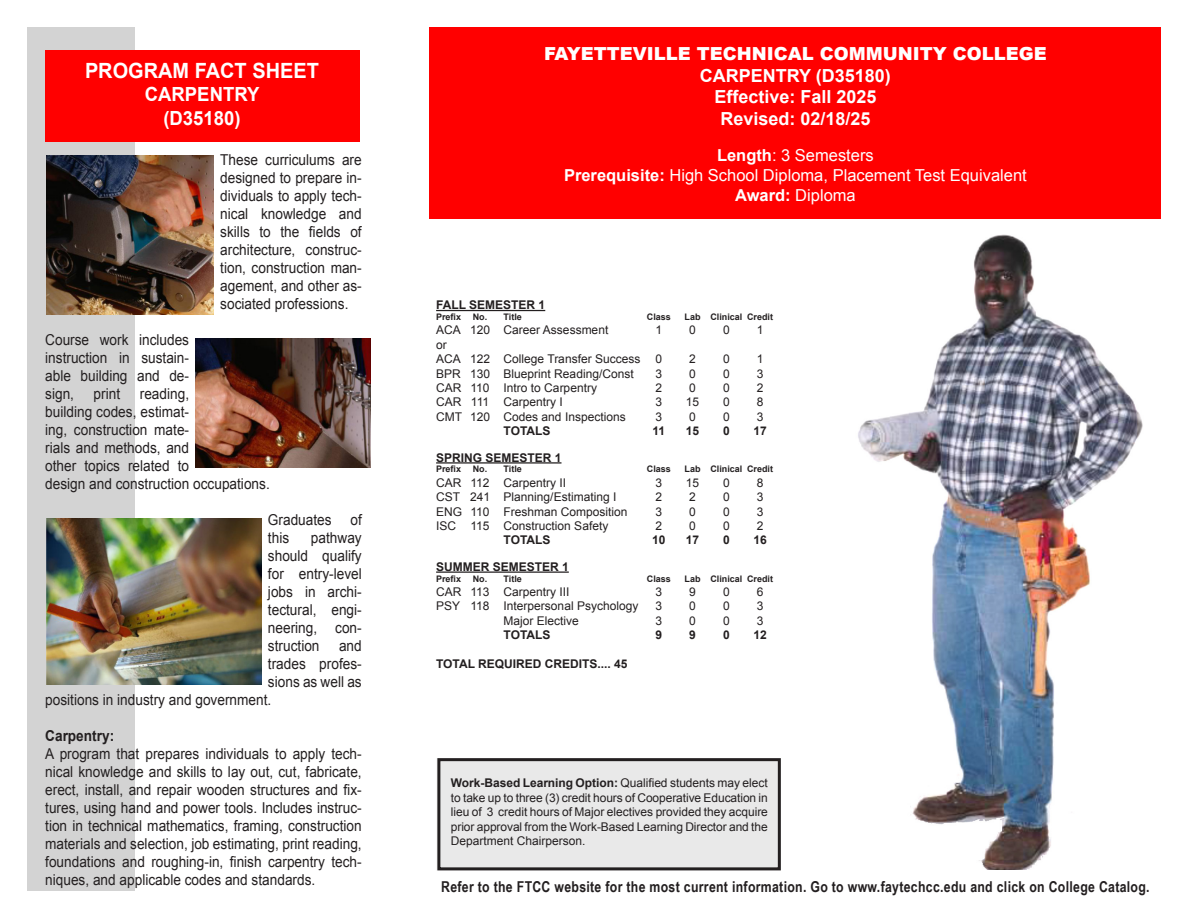
<style>
.page{position:relative;width:1188px;height:918px;background:#fff}
.page>*{position:absolute;margin:0;border:0;box-sizing:border-box;transform-origin:0 0}
.t1{font:700 21px "Arial";color:#fff;scale:.95 1}
.t2{font:700 19.5px/23.4px "Arial";color:#fff;text-align:center;scale:.95 1}
.t3{font:700 18px/21.6px "Arial";color:#fff;text-align:center}
.t4{font:900 18px "Arial";color:#fff}
.t5{font:16.5px/19.8px "Arial";color:#fff;text-align:center}
.t6{font:15px/18px "Arial";color:#231f20;text-align:justify;scale:.91 1}
.t7{font:700 15px "Arial Narrow";letter-spacing:.02em;color:#231f20}
.t8{font:700 15px "Arial";color:#231f20;scale:.91 1}
.t9{font:12px/14.4px "Arial";color:#231f20;text-align:justify}
.t10{font:700 12px "Arial";color:#231f20}
.t11{font:700 9px "Arial";color:#231f20}
.s1{font-weight:700}
</style>
<div class="page">
<img style="left:858px;top:234px;width:285px;height:636px">
<div style="left:27px;top:27px;width:108px;height:864px;background:#d3d3d3"></div>
<div style="left:45px;top:50px;width:314px;height:91px;background:#f00"></div>
<img style="left:196px;top:339px;width:175px;height:128px">
<div style="left:430px;top:28px;width:731px;height:191px;background:#f00"></div>
<img style="left:47px;top:518px;width:214px;height:167px">
<img style="left:47px;top:155px;width:167px;height:160px">
<div style="left:438px;top:760px;width:341px;height:109px;background:#e9e9e9"></div>
<div style="left:437px;top:758px;width:344px;height:112px;border:3px solid #231f20"></div>
<hr style="left:436px;top:310px;width:109px;height:1px;background:#231f20">
<hr style="left:436px;top:462px;width:126px;height:2px;background:#231f20">
<hr style="left:436px;top:571px;width:133px;height:2px;background:#231f20">
<h1 class="t1" style="left:85px;top:56px;width:248px">PROGRAM FACT SHEET</h1>
<h2 class="t2" style="left:145px;top:83px;width:122px">CARPENTRY (D35180)</h2>
<p class="t6" style="left:220px;top:151px;width:157px">These curriculums are designed to prepare in&shy;dividuals to apply tech&shy;nical knowledge and skills to the fields of architecture, construc&shy;tion, construction man&shy;agement, and other as&shy;sociated professions.</p>
<p class="t6" style="left:45px;top:331px;width:160px">Course work includes instruction in sustain&shy;able building and de&shy;sign,</p>
<p class="t6" style="left:45px;top:385px;width:248px;text-align:left;text-indent:95px">reading,<br>building codes, estimat-<br>ing, construction mate-<br>rials and methods, and<br>other topics related to<br>design and construction occupations.</p>
<p class="t6" style="left:268px;top:511px;width:105px">Graduates of this</p>
<p class="t6" style="left:94px;top:385px;width:31px">print</p>
<p class="t6" style="left:268px;top:529px;width:105px;text-indent:43px">pathway should qualify for entry-level jobs in archi&shy;tectural, engi&shy;neering, con&shy;struction</p>
<p class="t6" style="left:339px;top:637px;width:27px">and</p>
<p class="t6" style="left:268px;top:655px;width:105px">trades profes-</p>
<p class="t6" style="left:268px;top:673px;width:105px">sions as well as</p>
<p class="t6" style="left:45px;top:691px;width:250px">positions in industry and government.</p>
<p class="t8" style="left:45px;top:726px;width:77px">Carpentry:</p>
<p class="t6" style="left:45px;top:745px;width:349px">A program that prepares individuals to apply tech&shy;nical knowledge and skills to lay out, cut, fabricate, erect, install, and repair wooden structures and fix&shy;tures, using hand and power tools. Includes instruc&shy;tion in technical mathematics, framing, construction materials and selection, job estimating, print reading, foundations and roughing-in, finish carpentry tech&shy;niques, and applicable codes and standards.</p>
<p class="t4" style="left:544px;top:41px;width:504px">FAYETTEVILLE TECHNICAL COMMUNITY COLLEGE</p>
<p class="t3" style="left:700px;top:65px;width:193px">CARPENTRY (D35180)<br>Effective: Fall 2025<br>Revised: 02/18/25</p>
<p class="t5" style="left:564px;top:145px;width:464px"><span class="s1">Length</span>: 3 Semesters<br><span class="s1">Prerequisite:</span> High School Diploma, Placement Test Equivalent<br><span class="s1">Award:</span> Diploma</p>
<p class="t10" style="left:436px;top:297px;width:111px">FALL SEMESTER 1</p>
<p class="t11" style="left:436px;top:311px;width:27px">Prefix</p>
<p class="t11" style="left:473px;top:311px;width:51px">No. Title</p>
<p class="t11" style="left:647px;top:311px;width:26px">Class</p>
<p class="t11" style="left:685px;top:311px;width:90px">Lab Clinical Credit</p>
<p class="t9" style="left:436px;top:323px;width:174px">ACA 120 Career Assessment</p>
<p class="t9" style="left:656px;top:323px;width:8px">1</p>
<p class="t9" style="left:689px;top:323px;width:8px">0</p>
<p class="t9" style="left:723px;top:323px;width:8px">0</p>
<p class="t9" style="left:757px;top:323px;width:8px">1</p>
<p class="t9" style="left:436px;top:338px;width:206px">or<br>ACA 122 College Transfer Success</p>
<p class="t9" style="left:656px;top:352px;width:8px">0</p>
<p class="t9" style="left:689px;top:352px;width:8px">2</p>
<p class="t9" style="left:723px;top:352px;width:8px">0</p>
<p class="t9" style="left:757px;top:352px;width:8px">1</p>
<p class="t9" style="left:436px;top:366px;width:199px">BPR 130 Blueprint Reading/Const</p>
<p class="t9" style="left:656px;top:366px;width:8px">3</p>
<p class="t9" style="left:689px;top:366px;width:8px">0</p>
<p class="t9" style="left:723px;top:366px;width:8px">0</p>
<p class="t9" style="left:757px;top:366px;width:8px">3</p>
<p class="t9" style="left:436px;top:381px;width:162px">CAR 110 Intro to Carpentry</p>
<p class="t9" style="left:656px;top:381px;width:8px">2</p>
<p class="t9" style="left:689px;top:381px;width:8px">0</p>
<p class="t9" style="left:723px;top:381px;width:8px">0</p>
<p class="t9" style="left:757px;top:381px;width:8px">2</p>
<p class="t9" style="left:436px;top:395px;width:128px">CAR 111 Carpentry I</p>
<p class="t9" style="left:656px;top:395px;width:8px">3</p>
<p class="t9" style="left:686px;top:395px;width:15px">15</p>
<p class="t9" style="left:723px;top:395px;width:8px">0</p>
<p class="t9" style="left:757px;top:395px;width:8px">8</p>
<p class="t9" style="left:436px;top:410px;width:191px">CMT 120 Codes and Inspections</p>
<p class="t9" style="left:656px;top:410px;width:8px">3</p>
<p class="t9" style="left:689px;top:410px;width:8px">0</p>
<p class="t9" style="left:723px;top:410px;width:8px">0</p>
<p class="t9" style="left:757px;top:410px;width:8px">3</p>
<p class="t10" style="left:504px;top:423px;width:48px">TOTALS</p>
<p class="t10" style="left:653px;top:423px;width:14px">11</p>
<p class="t10" style="left:686px;top:423px;width:15px">15</p>
<p class="t10" style="left:723px;top:423px;width:8px">0</p>
<p class="t10" style="left:753px;top:423px;width:15px">17</p>
<p class="t10" style="left:436px;top:449px;width:127px">SPRING SEMESTER 1</p>
<p class="t11" style="left:436px;top:463px;width:27px">Prefix</p>
<p class="t11" style="left:473px;top:463px;width:51px">No. Title</p>
<p class="t11" style="left:647px;top:463px;width:26px">Class</p>
<p class="t11" style="left:685px;top:463px;width:90px">Lab Clinical Credit</p>
<p class="t9" style="left:436px;top:476px;width:132px">CAR 112 Carpentry II</p>
<p class="t9" style="left:656px;top:476px;width:8px">3</p>
<p class="t9" style="left:686px;top:476px;width:15px">15</p>
<p class="t9" style="left:723px;top:476px;width:8px">0</p>
<p class="t9" style="left:757px;top:476px;width:8px">8</p>
<p class="t9" style="left:436px;top:490px;width:182px">CST 241 Planning/Estimating I</p>
<p class="t9" style="left:656px;top:490px;width:8px">2</p>
<p class="t9" style="left:689px;top:490px;width:8px">2</p>
<p class="t9" style="left:723px;top:490px;width:8px">0</p>
<p class="t9" style="left:757px;top:490px;width:8px">3</p>
<p class="t9" style="left:436px;top:504px;width:193px">ENG 110 Freshman Composition</p>
<p class="t9" style="left:656px;top:504px;width:8px">3</p>
<p class="t9" style="left:689px;top:504px;width:8px">0</p>
<p class="t9" style="left:723px;top:504px;width:8px">0</p>
<p class="t9" style="left:757px;top:504px;width:8px">3</p>
<p class="t9" style="left:436px;top:519px;width:174px">ISC 115 Construction Safety</p>
<p class="t9" style="left:656px;top:519px;width:8px">2</p>
<p class="t9" style="left:689px;top:519px;width:8px">0</p>
<p class="t9" style="left:723px;top:519px;width:8px">0</p>
<p class="t9" style="left:757px;top:519px;width:8px">2</p>
<p class="t10" style="left:504px;top:532px;width:48px">TOTALS</p>
<p class="t10" style="left:652px;top:532px;width:15px">10</p>
<p class="t10" style="left:686px;top:532px;width:15px">17</p>
<p class="t10" style="left:723px;top:532px;width:8px">0</p>
<p class="t10" style="left:753px;top:532px;width:15px">16</p>
<p class="t10" style="left:436px;top:559px;width:134px">SUMMER SEMESTER 1</p>
<p class="t11" style="left:436px;top:572px;width:27px">Prefix</p>
<p class="t11" style="left:473px;top:572px;width:51px">No. Title</p>
<p class="t11" style="left:647px;top:572px;width:26px">Class</p>
<p class="t11" style="left:685px;top:572px;width:90px">Lab Clinical Credit</p>
<p class="t9" style="left:436px;top:585px;width:135px">CAR 113 Carpentry III</p>
<p class="t9" style="left:656px;top:585px;width:8px">3</p>
<p class="t9" style="left:689px;top:585px;width:8px">9</p>
<p class="t9" style="left:723px;top:585px;width:8px">0</p>
<p class="t9" style="left:757px;top:585px;width:8px">6</p>
<p class="t9" style="left:436px;top:599px;width:204px">PSY 118 Interpersonal Psychology</p>
<p class="t9" style="left:656px;top:599px;width:8px">3</p>
<p class="t9" style="left:689px;top:599px;width:8px">0</p>
<p class="t9" style="left:723px;top:599px;width:8px">0</p>
<p class="t9" style="left:757px;top:599px;width:8px">3</p>
<p class="t9" style="left:504px;top:614px;width:77px">Major Elective</p>
<p class="t9" style="left:656px;top:614px;width:8px">3</p>
<p class="t9" style="left:689px;top:614px;width:8px">0</p>
<p class="t9" style="left:723px;top:614px;width:8px">0</p>
<p class="t9" style="left:757px;top:614px;width:8px">3</p>
<p class="t10" style="left:504px;top:627px;width:48px">TOTALS</p>
<p class="t10" style="left:656px;top:627px;width:8px">9</p>
<p class="t10" style="left:689px;top:627px;width:8px">9</p>
<p class="t10" style="left:723px;top:627px;width:8px">0</p>
<p class="t10" style="left:753px;top:627px;width:15px">12</p>
<p class="t10" style="left:436px;top:656px;width:193px">TOTAL REQUIRED CREDITS.... 45</p>
<p class="t9" style="left:451px;top:776px;width:319px"><span class="s1">Work-Based Learning Option:</span> Qualified students may elect to take up to three (3) credit hours of Cooperative Education in lieu of 3 credit hours of Major electives provided they acquire prior approval from the Work-Based Learning Director and the Department Chairperson.</p>
<p class="t7" style="left:441px;top:876px;width:710px">Refer to the FTCC website for the most current information. Go to www.faytechcc.edu and click on College Catalog.</p>
</div>
